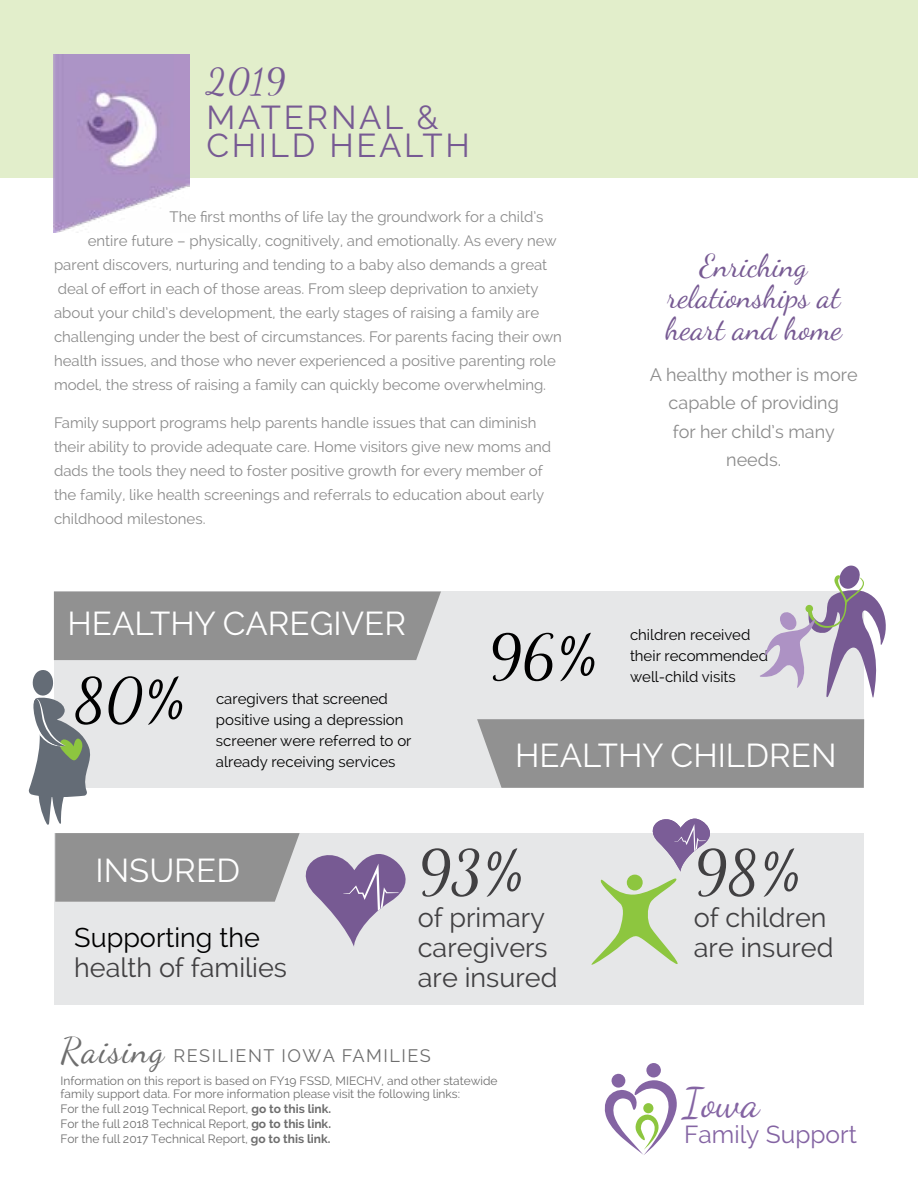
<style>
.page{position:relative;width:918px;height:1188px;background:#fff}
.page>*{position:absolute;margin:0;border:0;box-sizing:border-box;transform-origin:0 0}
.Body{font:60px "Dancing Script";color:#000}
.Body-2{font:60px "Dancing Script";color:#414042}
.t1{font:40.95px "Dancing Script";color:#8464a3}
.Highlighted_Text{font:36px "Dancing Script";color:#775a93}
.Body-3{font:33px "Raleway";color:#fff}
.Highlighted_Text-2{font:33px/28.5px "Raleway";letter-spacing:.08em;color:#775a93}
.Body-4{font:31.5px/31.5px "Dancing Script";color:#775a93;text-align:center}
.Body-5{font:27px/30px "Raleway";color:#414042}
.Body-6{font:27px "Raleway";color:#000}
.t2{font:24.6px "Raleway";color:#8464a3}
.Body-7{font:18px/28.5px "Raleway";color:#8b8b8b;text-align:center}
.Body-8{font:18px "Raleway";letter-spacing:.08em;color:#6e6e6e}
.Body-9{font:15px/24px "Raleway";color:#8b8b8b}
.Body-10{font:15px/21px "Raleway";color:#000}
.Body-11{font:12px/15px "Raleway";color:#6e6e6e}
.s1{font-family:"Dancing Script";font-size:36px}
.s2{font-weight:700}
</style>
<div class="page">
<div style="left:646px;top:1063px;width:15px;height:15px;background:#8464a3;border-radius:50%"></div>
<div style="left:611px;top:1074px;width:15px;height:14px;background:#8464a3;border-radius:50%"></div>
<svg style="left:604px;top:1080px;width:73px;height:75px"></svg>
<div style="left:0;top:0;width:918px;height:177px;background:#e2eecb"></div>
<img style="left:54px;top:54px;width:135px;height:178px">
<div style="left:54px;top:592px;width:810px;height:196px;background:#e6e7e8"></div>
<div style="left:54px;top:592px;width:387px;height:68px;background:#919191"></div>
<div style="left:477px;top:719px;width:387px;height:69px;background:#919191"></div>
<svg style="left:28px;top:670px;width:63px;height:155px"></svg>
<svg style="left:759px;top:565px;width:127px;height:133px"></svg>
<div style="left:54px;top:833px;width:810px;height:172px;background:#e6e7e8"></div>
<svg style="left:55px;top:833px;width:351px;height:114px"></svg>
<svg style="left:591px;top:818px;width:119px;height:147px"></svg>
<p class="Highlighted_Text" style="left:207px;top:60px;width:81px">2019</p>
<p class="Highlighted_Text-2" style="left:207px;top:103px;width:265px">MATERNAL &amp;<br>CHILD HEALTH</p>
<p class="Body-9" style="left:170px;top:205px;width:376px">The first months of life lay the groundwork for a child’s</p>
<p class="Body-9" style="left:88px;top:229px;width:470px">entire future – physically, cognitively, and emotionally. As every new</p>
<p class="Body-9" style="left:54px;top:253px;width:495px">parent discovers, nurturing and tending to a baby also demands a great</p>
<p class="Body-9" style="left:58px;top:277px;width:482px">deal of effort in each of those areas. From sleep deprivation to anxiety</p>
<p class="Body-9" style="left:54px;top:301px;width:487px">about your child’s development, the early stages of raising a family are</p>
<p class="Body-9" style="left:54px;top:325px;width:509px">challenging under the best of circumstances. For parents facing their own</p>
<p class="Body-9" style="left:54px;top:349px;width:503px">health issues, and those who never experienced a positive parenting role</p>
<p class="Body-9" style="left:54px;top:373px;width:494px">model, the stress of raising a family can quickly become overwhelming.</p>
<p class="Body-9" style="left:54px;top:410px;width:499px">Family support programs help parents handle issues that can diminish their ability to provide adequate care. Home visitors give new moms and dads the tools they need to foster positive growth for every member of the family, like health screenings and referrals to education about early childhood milestones.</p>
<p class="Body-4" style="left:665px;top:250px;width:178px">Enriching relationships at heart and home</p>
<p class="Body-7" style="left:650px;top:360px;width:209px">A healthy mother is more capable of providing<br>for her child’s many needs.</p>
<p class="Body-3" style="left:68px;top:604px;width:340px">HEALTHY CAREGIVER</p>
<p class="Body" style="left:74px;top:664px;width:113px">80%</p>
<p class="Body-10" style="left:216px;top:689px;width:197px">caregivers that screened positive using a depression screener were referred to or already receiving services</p>
<p class="Body" style="left:488px;top:621px;width:111px">96%</p>
<p class="Body-10" style="left:630px;top:624px;width:140px">children received their recommended well-child visits</p>
<h3 class="Body-3" style="left:515px;top:736px;width:323px">HEALTHY CHILDREN</h3>
<h3 class="Body-3" style="left:95px;top:851px;width:146px">INSURED</h3>
<p class="Body-6" style="left:74px;top:922px;width:187px">Supporting the</p>
<p class="Body-5" style="left:74px;top:953px;width:214px">health of families</p>
<p class="Body-2" style="left:418px;top:836px;width:108px">93%</p>
<p class="Body-5" style="left:418px;top:902px;width:141px">of primary caregivers are insured</p>
<p class="Body-8" style="left:60px;top:1045px;width:372px"><span class="s1">Raising</span> RESILIENT IOWA FAMILIES</p>
<p class="Body-11" style="left:60px;top:1074px;width:439px;line-height:13.6px">Information on this report is based on FY19 FSSD, MIECHV, and other statewide family support data. For more information please visit the following links:</p>
<p class="Body-11" style="left:60px;top:1102px;width:272px;text-align:justify">For the full 2019 Technical Report, <span class="s2">go to this link.<br></span>For the full 2018 Technical Report, <span class="s2">go to this link.<br></span>For the full 2017 Technical Report, <span class="s2">go to this link.</span></p>
<p class="Body-2" style="left:694px;top:836px;width:109px">98%</p>
<p class="Body-5" style="left:694px;top:902px;width:141px">of children are insured</p>
<p class="t1" style="left:683px;top:1078px;width:78px">Iowa</p>
<p class="t2" style="left:684px;top:1120px;width:174px">Family Support</p>
</div>
